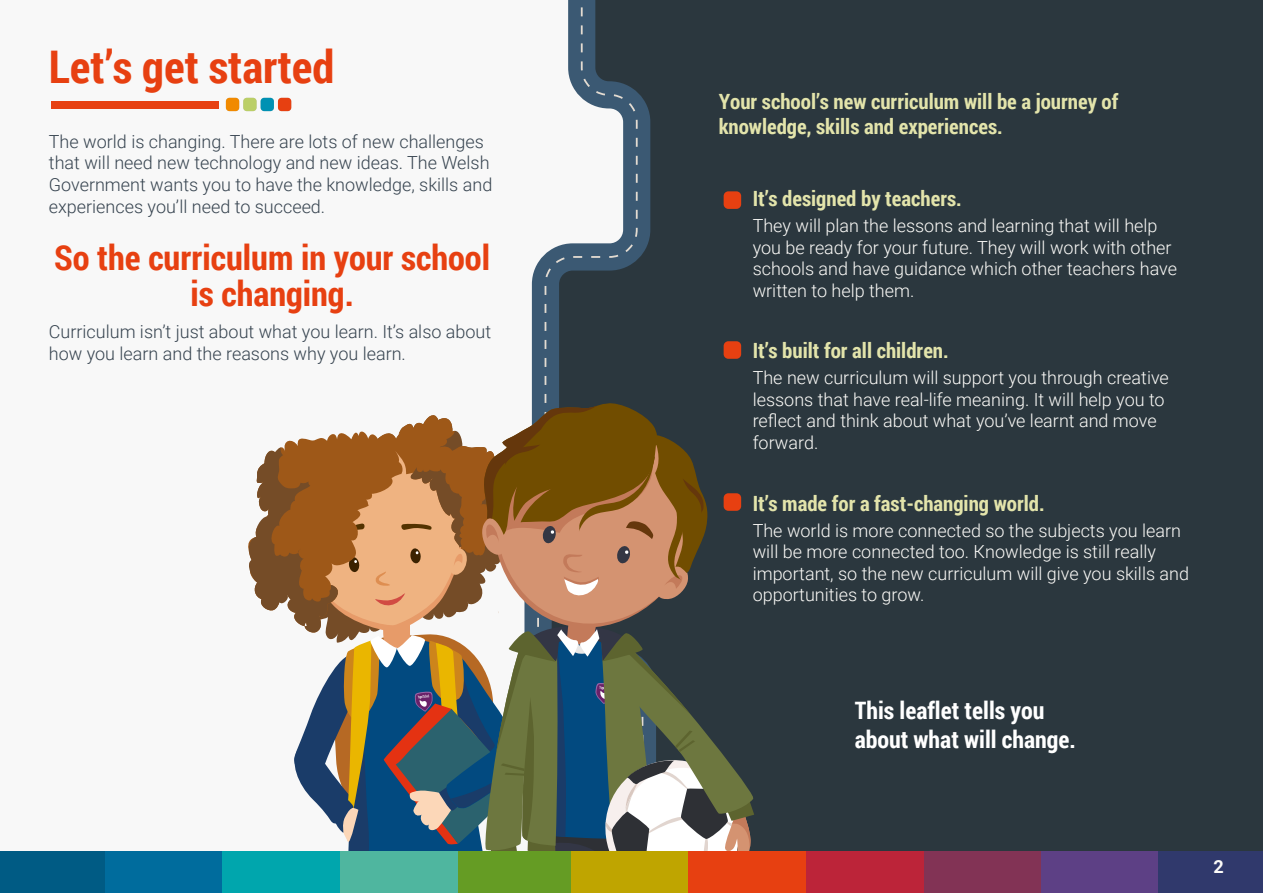
<style>
.page{position:relative;width:1263px;height:893px;background:#fff}
.page>*{position:absolute;margin:0;border:0;box-sizing:border-box;transform-origin:0 0}
.t1{font:700 45px "Roboto Condensed";color:#e74011}
.t2{font:700 34.5px/36px "Roboto Condensed";color:#e74011;text-align:center}
.t3{font:700 24px/28.8px "Roboto Condensed";color:#fff}
.t4{font:700 21px/25.2px "Roboto Condensed";color:#e3e4ab}
.t5{font:300 18px/21.6px "Roboto";color:#fcfbf8}
.t6{font:300 18px/21.6px "Roboto";color:#36434f}
.t7{font:700 18px "Roboto";color:#fcfbf8}
</style>
<div class="page">
<div style="left:471px;top:0;width:792px;height:893px;background:#2b373e"></div>
<svg style="left:218px;top:0;width:306px;height:398px"></svg>
<svg style="left:524px;top:0;width:127px;height:398px;fill:#f8f8f8"></svg>
<svg style="left:537px;top:0;width:106px;height:398px"></svg>
<svg style="left:248px;top:398px;width:506px;height:453px"></svg>
<div style="left:105px;top:851px;width:117px;height:42px;background:#006c9d"></div>
<div style="left:570px;top:851px;width:118px;height:42px;background:#bfa500"></div>
<div style="left:1040px;top:851px;width:118px;height:42px;background:#5d4085"></div>
<div style="left:0;top:851px;width:105px;height:42px;background:#005b84"></div>
<div style="left:453px;top:851px;width:117px;height:42px;background:#659c24"></div>
<div style="left:923px;top:851px;width:117px;height:42px;background:#823355"></div>
<div style="left:340px;top:851px;width:118px;height:42px;background:#4fb69f"></div>
<div style="left:806px;top:851px;width:117px;height:42px;background:#bc2439"></div>
<div style="left:222px;top:851px;width:118px;height:42px;background:#00a6ad"></div>
<div style="left:688px;top:851px;width:118px;height:42px;background:#e74011"></div>
<div style="left:1158px;top:851px;width:105px;height:42px;background:#30396c"></div>
<div style="left:51px;top:101px;width:167px;height:8px;background:#e74011"></div>
<div style="left:278px;top:98px;width:13px;height:13px;background:#e74011;border-radius:4px"></div>
<div style="left:261px;top:98px;width:13px;height:13px;background:#0091b3;border-radius:4px"></div>
<div style="left:243px;top:98px;width:14px;height:13px;background:#bbcf67;border-radius:4px"></div>
<div style="left:226px;top:98px;width:13px;height:13px;background:#f18a00;border-radius:4px"></div>
<div style="left:724px;top:191px;width:17px;height:18px;background:#e74011;border-radius:5px"></div>
<div style="left:724px;top:341px;width:17px;height:18px;background:#e74011;border-radius:5px"></div>
<div style="left:724px;top:493px;width:17px;height:18px;background:#e74011;border-radius:5px"></div>
<h1 class="t1" style="left:49px;top:36px;width:287px">Let’s get started</h1>
<p class="t6" style="left:49px;top:130px;width:445px">The world is changing. There are lots of new challenges that will need new technology and new ideas. The Welsh Government wants you to have the knowledge, skills and experiences you’ll need to succeed.</p>
<h2 class="t2" style="left:54px;top:239px;width:437px">So the curriculum in your school is changing.</h2>
<p class="t6" style="left:49px;top:321px;width:444px">Curriculum isn’t just about what you learn. It’s also about how you learn and the reasons why you learn.</p>
<p class="t4" style="left:719px;top:88px;width:401px">Your school’s new curriculum will be a journey of knowledge, skills and experiences.</p>
<p class="t4" style="left:753px;top:185px;width:211px">It’s designed by teachers.</p>
<p class="t5" style="left:753px;top:214px;width:426px">They will plan the lessons and learning that will help you be ready for your future. They will work with other schools and have guidance which other teachers have written to help them.</p>
<p class="t4" style="left:753px;top:337px;width:198px">It’s built for all children.</p>
<p class="t5" style="left:753px;top:366px;width:418px">The new curriculum will support you through creative lessons that have real-life meaning. It will help you to reflect and think about what you’ve learnt and move forward.</p>
<p class="t4" style="left:753px;top:490px;width:293px">It’s made for a fast-changing world.</p>
<p class="t5" style="left:753px;top:519px;width:438px">The world is more connected so the subjects you learn will be more connected too. Knowledge is still really important, so the new curriculum will give you skills and opportunities to grow.</p>
<h3 class="t3" style="left:855px;top:695px;width:223px">This leaflet tells you about what will change.</h3>
<p class="t7" style="left:1213px;top:854px;width:12px">2</p>
</div>
